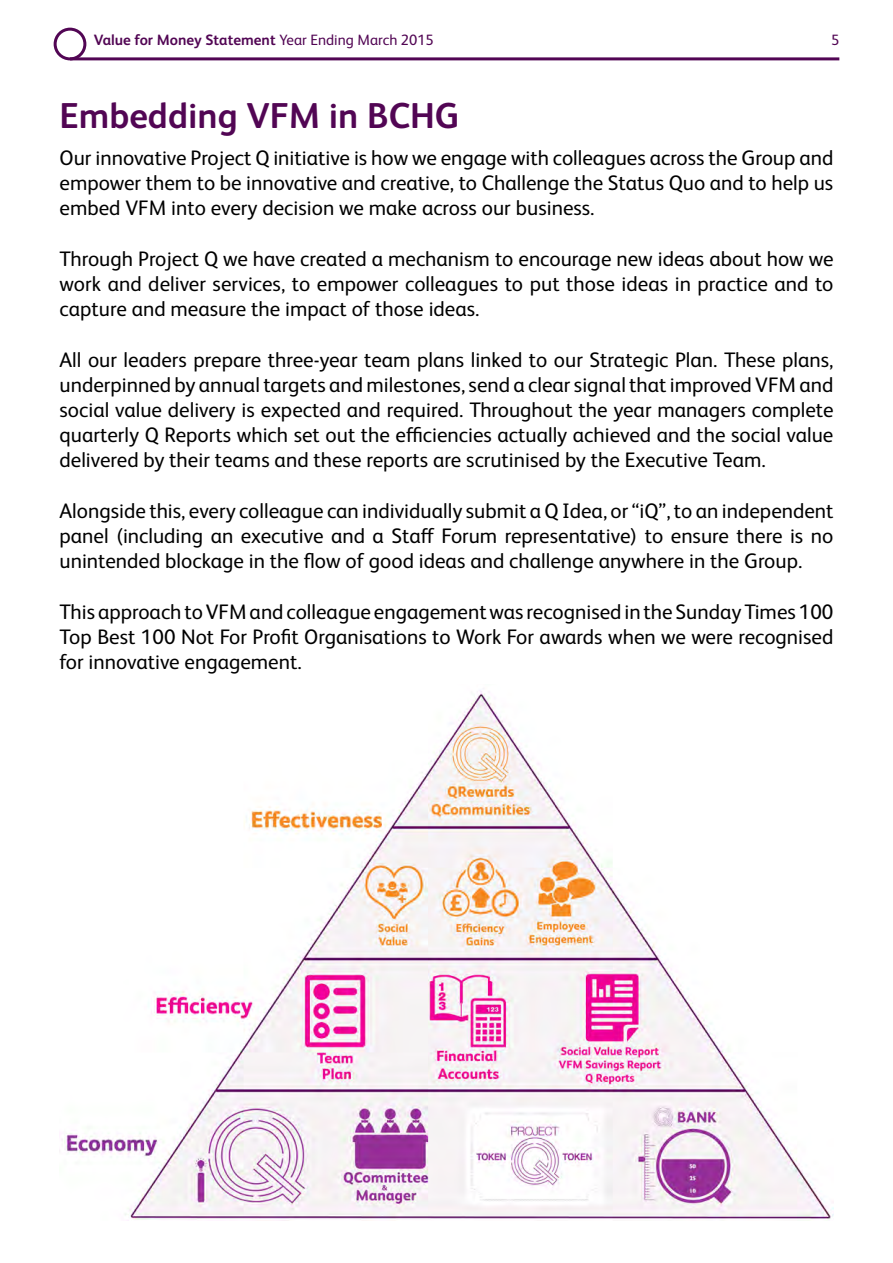
<style>
.page{position:relative;width:893px;height:1263px;background:#fff}
.page>*{position:absolute;margin:0;border:0;box-sizing:border-box;transform-origin:0 0}
.t1{font:700 36px "FS Albert Pro";color:#520654}
.t2{font:21px/25.2px "FS Albert Pro";color:#000;text-align:justify}
.t3{font:700 15px "FS Albert Pro";color:#520654}
.t4{font:15px "FS Albert Pro";color:#520654}
.s1{font-weight:400}
</style>
<div class="page">
<img style="left:61px;top:690px;width:772px;height:530px">
<div style="left:54px;top:28px;width:32px;height:32px;border:3px solid #520654;border-radius:50%"></div>
<hr style="left:70px;top:57px;width:769px;height:3px;background:#520654">
<p class="t3" style="left:94px;top:29px;width:341px">Value for Money Statement <span class="s1">Year Ending March 2015</span></p>
<p class="t4" style="left:831px;top:29px;width:10px">5</p>
<h1 class="t1" style="left:60px;top:90px;width:401px">Embedding VFM in BCHG</h1>
<p class="t2" style="left:60px;top:144px;width:775px">Our innovative Project Q initiative is how we engage with colleagues across the Group and empower them to be innovative and creative, to Challenge the Status Quo and to help us embed VFM into every decision we make across our business.</p>
<p class="t2" style="left:60px;top:244px;width:775px">Through Project Q we have created a mechanism to encourage new ideas about how we work and deliver services, to empower colleagues to put those ideas in practice and to capture and measure the impact of those ideas.</p>
<p class="t2" style="left:60px;top:345px;width:775px">All our leaders prepare three-year team plans linked to our Strategic Plan. These plans, underpinned by annual targets and milestones, send a clear signal that improved VFM and social value delivery is expected and required. Throughout the year managers complete quarterly Q Reports which set out the efficiencies actually achieved and the social value delivered by their teams and these reports are scrutinised by the Executive Team.</p>
<p class="t2" style="left:60px;top:496px;width:775px">Alongside this, every colleague can individually submit a Q Idea, or “iQ”, to an independent panel (including an executive and a Staff Forum representative) to ensure there is no unintended blockage in the flow of good ideas and challenge anywhere in the Group.</p>
<p class="t2" style="left:60px;top:597px;width:775px">This approach to VFM and colleague engagement was recognised in the Sunday Times 100<br>Top Best 100 Not For Profit Organisations to Work For awards when we were recognised for innovative engagement.</p>
</div>
